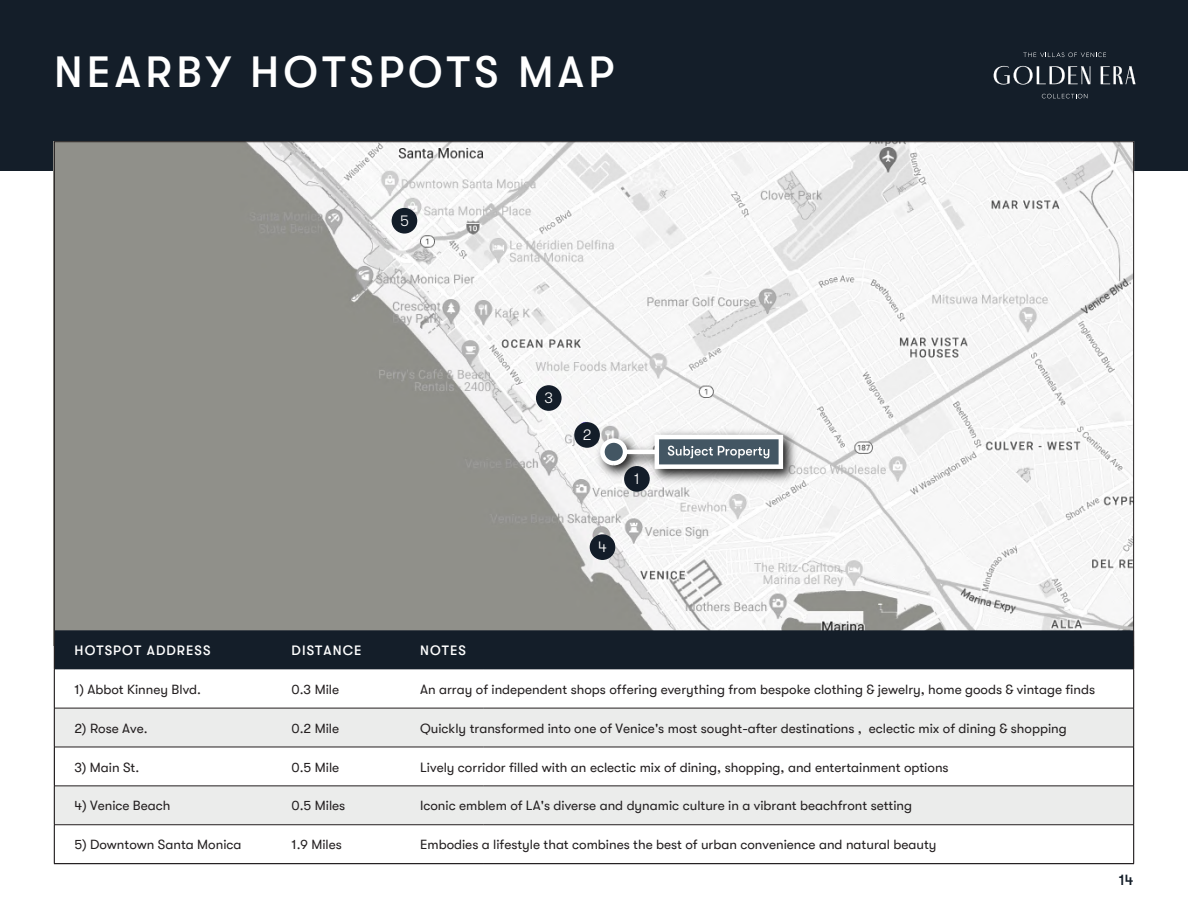
<style>
.page{position:relative;width:1188px;height:918px;background:#fff}
.page>*{position:absolute;margin:0;border:0;box-sizing:border-box;transform-origin:0 0}
.t1{font:500 43.5px "GT Walsheim Pro";letter-spacing:.1em;color:#fff}
.t2{font:300 15.45px "GT Walsheim Pro";color:#fff}
.t3{font:500 15px "GT Walsheim Pro";color:#141e29}
.t4{font:13.5px "GT Walsheim Pro";color:#231f20}
.t5{font:500 13.5px "GT Walsheim Pro";letter-spacing:.08em;color:#fff}
</style>
<div class="page">
<div style="left:0;top:0;width:1188px;height:171px;background:#141e29"></div>
<svg style="left:994px;top:66px;width:96px;height:19px"></svg>
<svg style="left:1101px;top:66px;width:35px;height:18px"></svg>
<svg style="left:1042px;top:94px;width:45px;height:4px"></svg>
<svg style="left:1023px;top:52px;width:83px;height:5px"></svg>
<svg style="left:56px;top:669px;width:1076px;height:157px"></svg>
<svg style="left:56px;top:709px;width:1076px;height:115px;fill:#ebeceb"></svg>
<hr style="left:54px;top:708px;width:270px;height:1px;background:#231f20">
<hr style="left:324px;top:708px;width:160px;height:1px;background:#231f20">
<hr style="left:484px;top:708px;width:650px;height:1px;background:#231f20">
<hr style="left:54px;top:747px;width:270px;height:1px;background:#231f20">
<hr style="left:324px;top:747px;width:160px;height:1px;background:#231f20">
<hr style="left:484px;top:747px;width:650px;height:1px;background:#231f20">
<hr style="left:54px;top:785px;width:270px;height:1px;background:#231f20">
<hr style="left:324px;top:785px;width:160px;height:1px;background:#231f20">
<hr style="left:484px;top:785px;width:650px;height:1px;background:#231f20">
<hr style="left:54px;top:824px;width:270px;height:1px;background:#231f20">
<hr style="left:324px;top:824px;width:160px;height:1px;background:#231f20">
<hr style="left:484px;top:824px;width:650px;height:1px;background:#231f20">
<img style="left:56px;top:141px;width:1079px;height:505px">
<div style="left:56px;top:630px;width:1076px;height:39px;background:#141e29"></div>
<svg style="left:624px;top:466px;width:26px;height:26px"></svg>
<div style="left:574px;top:422px;width:26px;height:26px;background:#131d29;border-radius:50%"></div>
<div style="left:536px;top:385px;width:26px;height:26px;background:#131d29;border-radius:50%"></div>
<div style="left:590px;top:534px;width:25px;height:26px;background:#131d29;border-radius:50%"></div>
<div style="left:392px;top:208px;width:25px;height:26px;background:#131d29;border-radius:50%"></div>
<img style="left:591px;top:426px;width:210px;height:61px">
<hr style="left:614px;top:450px;width:53px;height:4px;background:#fff">
<svg style="left:600px;top:438px;width:27px;height:27px"></svg>
<svg style="left:655px;top:435px;width:128px;height:34px"></svg>
<h1 class="t1" style="left:54px;top:48px;width:561px">NEARBY HOTSPOTS MAP</h1>
<p class="t2" style="left:400px;top:212px;width:10px">5</p>
<p class="t5" style="left:75px;top:643px;width:138px">HOTSPOT ADDRESS</p>
<p class="t4" style="left:75px;top:682px;width:128px">1) Abbot Kinney Blvd.</p>
<p class="t4" style="left:75px;top:721px;width:74px">2) Rose Ave.</p>
<p class="t4" style="left:75px;top:759px;width:66px">3) Main St.</p>
<p class="t4" style="left:75px;top:798px;width:97px">4) Venice Beach</p>
<p class="t4" style="left:75px;top:837px;width:168px">5) Downtown Santa Monica</p>
<p class="t5" style="left:292px;top:643px;width:71px">DISTANCE</p>
<p class="t4" style="left:292px;top:682px;width:49px">0.3 Mile</p>
<p class="t4" style="left:292px;top:721px;width:49px">0.2 Mile</p>
<p class="t4" style="left:292px;top:759px;width:49px">0.5 Mile</p>
<p class="t4" style="left:292px;top:798px;width:55px">0.5 Miles</p>
<p class="t4" style="left:292px;top:837px;width:52px">1.9 Miles</p>
<p class="t2" style="left:544px;top:389px;width:10px">3</p>
<p class="t2" style="left:583px;top:426px;width:10px">2</p>
<p class="t2" style="left:598px;top:538px;width:10px">4</p>
<p class="t2" style="left:634px;top:470px;width:7px">1</p>
<p class="t5" style="left:420px;top:643px;width:47px">NOTES</p>
<p class="t4" style="left:420px;top:682px;width:676px">An array of independent shops offering everything from bespoke clothing &amp; jewelry, home goods &amp; vintage finds</p>
<p class="t4" style="left:420px;top:721px;width:648px">Quickly transformed into one of Venice's most sought-after destinations , eclectic mix of dining &amp; shopping</p>
<p class="t4" style="left:420px;top:759px;width:530px">Lively corridor filled with an eclectic mix of dining, shopping, and entertainment options</p>
<p class="t4" style="left:420px;top:798px;width:494px">Iconic emblem of LA's diverse and dynamic culture in a vibrant beachfront setting</p>
<p class="t4" style="left:420px;top:837px;width:518px">Embodies a lifestyle that combines the best of urban convenience and natural beauty</p>
<p class="t3" style="left:1119px;top:871px;width:16px">14</p>
</div>
